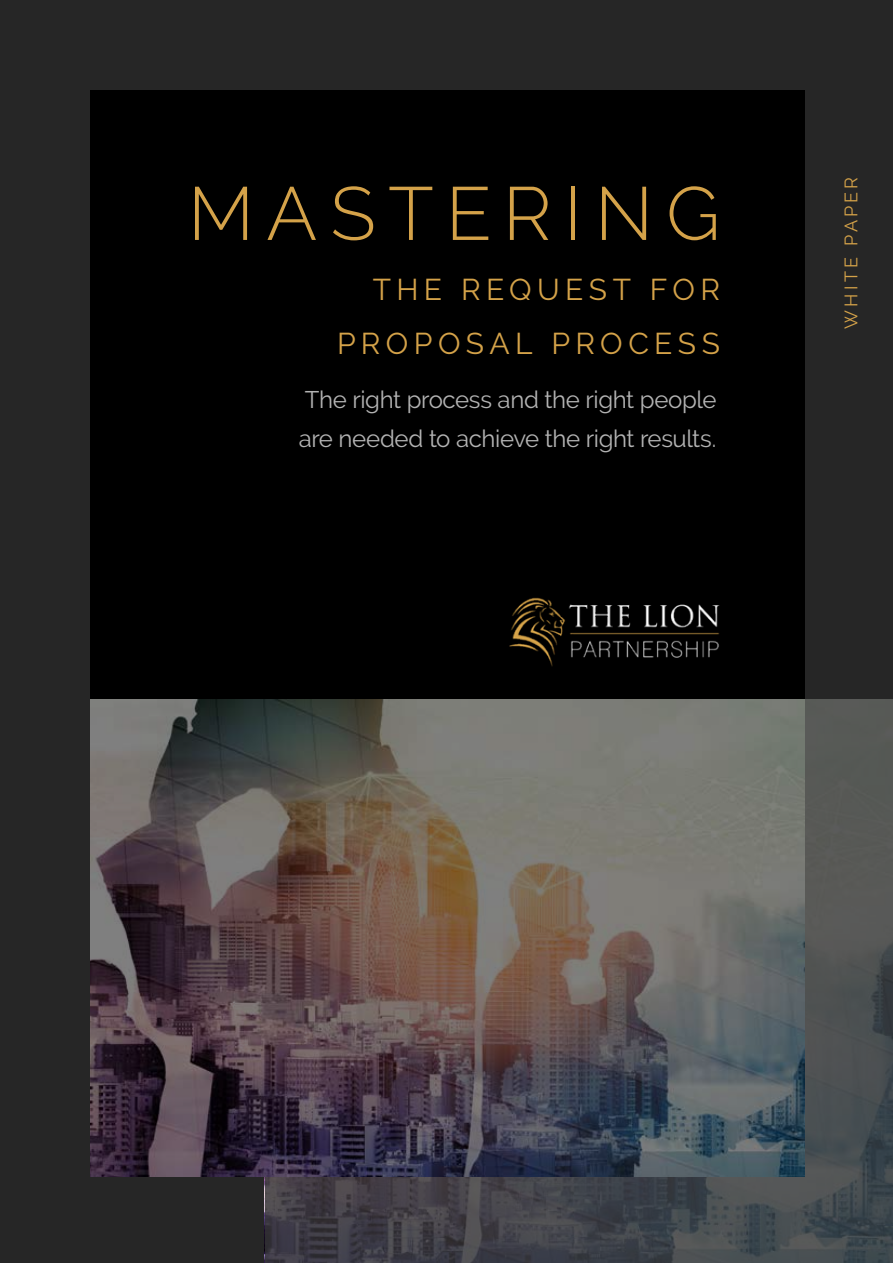
<style>
.page{position:relative;width:893px;height:1263px;background:#262626}
.page>*{position:absolute;margin:0;border:0;box-sizing:border-box;transform-origin:0 0}
.t1{font:300 75px "Raleway";letter-spacing:.17em;color:#d4a249}
.t2{font:30px/54px "Raleway";letter-spacing:.18em;color:#d4a249;text-align:right}
.t3{font:24px/39px "Raleway";letter-spacing:-.015em;color:#b3b3b3}
.t4{font:18px "Raleway";letter-spacing:.18em;color:#d4a249}
</style>
<div class="page">
<svg style="left:265px;top:699px;width:628px;height:564px;background:#484b4e"></svg>
<div style="left:90px;top:90px;width:714px;height:609px;background:#000"></div>
<img style="left:509px;top:597px;width:211px;height:69px">
<svg style="left:90px;top:699px;width:714px;height:477px;background:#5f5858"></svg>
<h1 class="t1" style="left:188px;top:170px;width:533px">MASTERING</h1>
<p class="t2" style="left:337px;top:262px;width:384px">THE REQUEST FOR<br>PROPOSAL PROCESS</p>
<p class="t3" style="left:299px;top:380px;width:419px">The right process and the right people are needed to achieve the right results.</p>
<p class="t4" style="left:841px;top:329px;width:153px;rotate:-90deg">WHITE PAPER</p>
</div>
